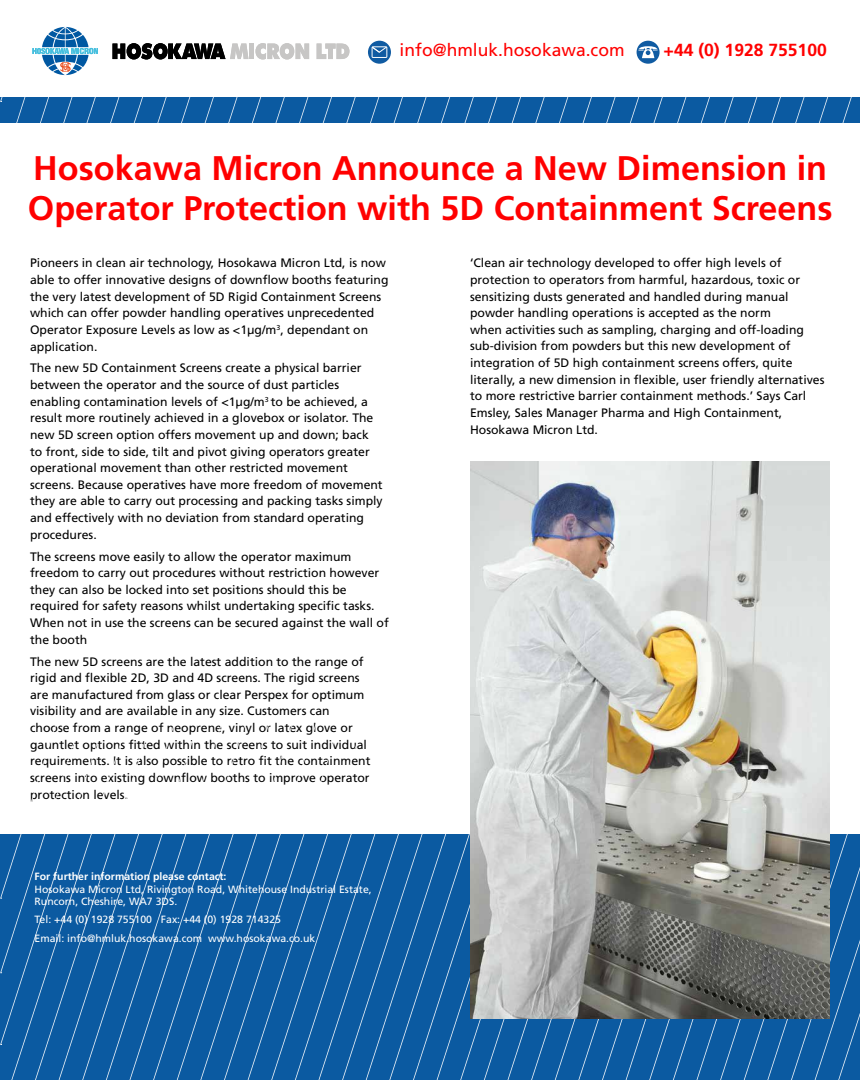
<style>
.page{position:relative;width:861px;height:1080px;background:#fff}
.page>*{position:absolute;margin:0;border:0;box-sizing:border-box;transform-origin:0 0}
.t1{font:700 34.12px/40.2px "Frutiger LT Std";color:#f00}
.t2{font:17.5px "Frutiger LT Std";color:#f00}
.t3{font:700 17.5px "Frutiger LT Std";color:#f00}
.t4{font:12.25px/16.6px "Frutiger LT Std";color:#000}
.t5{font:10.5px/12.2px "Frutiger LT Std";color:#fff}
.t6{font:700 10.5px "Frutiger LT Std";color:#fff}
</style>
<div class="page">
<svg style="left:105px;top:43px;width:24px;height:80px"></svg>
<svg style="left:129px;top:59px;width:24px;height:64px"></svg>
<svg style="left:153px;top:59px;width:23px;height:64px"></svg>
<svg style="left:176px;top:59px;width:24px;height:64px"></svg>
<svg style="left:200px;top:59px;width:23px;height:64px"></svg>
<svg style="left:223px;top:59px;width:24px;height:64px"></svg>
<svg style="left:247px;top:43px;width:24px;height:80px"></svg>
<svg style="left:271px;top:59px;width:23px;height:64px"></svg>
<svg style="left:294px;top:43px;width:24px;height:80px"></svg>
<svg style="left:318px;top:43px;width:24px;height:80px"></svg>
<svg style="left:342px;top:43px;width:23px;height:80px"></svg>
<svg style="left:365px;top:40px;width:24px;height:83px"></svg>
<svg style="left:389px;top:46px;width:23px;height:77px"></svg>
<svg style="left:412px;top:97px;width:24px;height:26px"></svg>
<svg style="left:436px;top:97px;width:24px;height:26px"></svg>
<svg style="left:460px;top:97px;width:23px;height:26px"></svg>
<svg style="left:483px;top:97px;width:24px;height:26px"></svg>
<svg style="left:507px;top:97px;width:24px;height:26px"></svg>
<svg style="left:531px;top:97px;width:23px;height:26px"></svg>
<svg style="left:554px;top:97px;width:24px;height:26px"></svg>
<svg style="left:578px;top:97px;width:23px;height:26px"></svg>
<svg style="left:601px;top:97px;width:24px;height:26px"></svg>
<svg style="left:625px;top:40px;width:24px;height:83px"></svg>
<svg style="left:649px;top:40px;width:23px;height:83px"></svg>
<svg style="left:672px;top:97px;width:24px;height:26px"></svg>
<svg style="left:696px;top:97px;width:24px;height:26px"></svg>
<svg style="left:720px;top:97px;width:23px;height:26px"></svg>
<svg style="left:743px;top:97px;width:22px;height:26px"></svg>
<svg style="left:765px;top:97px;width:95px;height:26px;background:#125fa3"></svg>
<svg style="left:113px;top:43px;width:135px;height:16px"></svg>
<div style="left:249px;top:44px;width:5px;height:15px;background:#c7c6c5"></div>
<svg style="left:256px;top:43px;width:53px;height:16px"></svg>
<svg style="left:317px;top:44px;width:32px;height:15px"></svg>
<svg style="left:0;top:26px;width:104px;height:97px"></svg>
<svg style="left:368px;top:41px;width:23px;height:23px"></svg>
<svg style="left:372px;top:46px;width:15px;height:12px"></svg>
<svg style="left:637px;top:41px;width:23px;height:23px"></svg>
<svg style="left:638px;top:46px;width:20px;height:12px"></svg>
<svg style="left:0;top:834px;width:11px;height:211px;background:#135fa4"></svg>
<svg style="left:11px;top:834px;width:23px;height:246px;background:#135fa4"></svg>
<svg style="left:34px;top:834px;width:24px;height:246px;background:#125fa4"></svg>
<svg style="left:58px;top:834px;width:24px;height:246px;background:#125fa4"></svg>
<svg style="left:82px;top:834px;width:23px;height:246px;background:#125fa4"></svg>
<svg style="left:105px;top:834px;width:24px;height:246px;background:#125fa3"></svg>
<svg style="left:129px;top:834px;width:24px;height:246px;background:#125fa3"></svg>
<svg style="left:153px;top:834px;width:23px;height:246px;background:#125fa4"></svg>
<svg style="left:176px;top:834px;width:24px;height:246px;background:#125fa3"></svg>
<svg style="left:200px;top:834px;width:23px;height:246px;background:#125fa4"></svg>
<svg style="left:223px;top:834px;width:24px;height:246px;background:#125fa3"></svg>
<svg style="left:247px;top:834px;width:24px;height:246px;background:#125fa3"></svg>
<svg style="left:271px;top:834px;width:23px;height:246px;background:#125fa4"></svg>
<svg style="left:294px;top:834px;width:24px;height:246px;background:#125fa3"></svg>
<svg style="left:318px;top:834px;width:24px;height:246px;background:#125fa3"></svg>
<svg style="left:342px;top:834px;width:23px;height:246px;background:#125fa4"></svg>
<svg style="left:365px;top:834px;width:24px;height:246px;background:#125fa3"></svg>
<svg style="left:389px;top:834px;width:23px;height:246px;background:#125fa4"></svg>
<svg style="left:412px;top:834px;width:24px;height:246px;background:#125fa3"></svg>
<svg style="left:436px;top:834px;width:24px;height:246px;background:#125fa3"></svg>
<svg style="left:460px;top:834px;width:23px;height:246px;background:#1460a4"></svg>
<svg style="left:483px;top:1018px;width:24px;height:62px"></svg>
<svg style="left:507px;top:1018px;width:24px;height:62px"></svg>
<svg style="left:531px;top:1018px;width:23px;height:62px"></svg>
<svg style="left:554px;top:1018px;width:24px;height:62px"></svg>
<svg style="left:578px;top:1018px;width:23px;height:62px"></svg>
<svg style="left:601px;top:1018px;width:24px;height:62px"></svg>
<svg style="left:625px;top:1018px;width:24px;height:62px"></svg>
<svg style="left:649px;top:1018px;width:23px;height:62px"></svg>
<svg style="left:672px;top:1018px;width:24px;height:62px"></svg>
<svg style="left:696px;top:1018px;width:24px;height:62px"></svg>
<svg style="left:720px;top:1018px;width:23px;height:62px"></svg>
<svg style="left:743px;top:1018px;width:22px;height:62px"></svg>
<svg style="left:765px;top:834px;width:95px;height:246px;background:#135fa3"></svg>
<img style="left:470px;top:461px;width:360px;height:557px">
<h2 class="t2" style="left:400px;top:40px;width:226px">info@hmluk.hosokawa.com</h2>
<h2 class="t3" style="left:664px;top:40px;width:165px">+44 (0) 1928 755100</h2>
<h1 class="t1" style="left:28px;top:148px;width:806px">Hosokawa Micron Announce a New Dimension in<br>Operator Protection with 5D Containment Screens</h1>
<p class="t4" style="left:30px;top:255px;width:360px">Pioneers in clean air technology, Hosokawa Micron Ltd, is now able to offer innovative designs of downflow booths featuring the very latest development of 5D Rigid Containment Screens which can offer powder handling operatives unprecedented Operator Exposure Levels as low as &lt;1µg/m<sup>3</sup>, dependant on application.</p>
<p class="t4" style="left:30px;top:360px;width:354px">The new 5D Containment Screens create a physical barrier between the operator and the source of dust particles enabling contamination levels of &lt;1µg/m<sup>3</sup> to be achieved, a result more routinely achieved in a glovebox or isolator. The new 5D screen option offers movement up and down; back to front, side to side, tilt and pivot giving operators greater operational movement than other restricted movement screens. Because operatives have more freedom of movement they are able to carry out processing and packing tasks simply and effectively with no deviation from standard operating procedures.</p>
<p class="t4" style="left:30px;top:548px;width:360px">The screens move easily to allow the operator maximum freedom to carry out procedures without restriction however they can also be locked into set positions should this be required for safety reasons whilst undertaking specific tasks.<br>When not in use the screens can be secured against the wall of the booth</p>
<p class="t4" style="left:30px;top:653px;width:342px">The new 5D screens are the latest addition to the range of rigid and flexible 2D, 3D and 4D screens. The rigid screens are manufactured from glass or clear Perspex for optimum visibility and are available in any size. Customers can choose from a range of neoprene, vinyl or latex glove or gauntlet options fitted within the screens to suit individual requirements. It is also possible to retro fit the containment screens into existing downflow booths to improve operator protection levels.</p>
<p class="t6" style="left:35px;top:870px;width:193px">For further information please contact:</p>
<p class="t5" style="left:35px;top:883px;width:339px">Hosokawa Micron Ltd, Rivington Road, Whitehouse Industrial Estate,<br>Runcorn, Cheshire, WA7 3DS.</p>
<p class="t5" style="left:35px;top:910px;width:282px;line-height:18.4px">Tel: +44 (0) 1928 755100 Fax: +44 (0) 1928 714325<br>Email: info@hmluk.hosokawa.com www.hosokawa.co.uk</p>
<p class="t4" style="left:470px;top:255px;width:356px">‘Clean air technology developed to offer high levels of protection to operators from harmful, hazardous, toxic or sensitizing dusts generated and handled during manual powder handling operations is accepted as the norm<br>when activities such as sampling, charging and off-loading sub-division from powders but this new development of integration of 5D high containment screens offers, quite literally, a new dimension in flexible, user friendly alternatives to more restrictive barrier containment methods.’ Says Carl Emsley, Sales Manager Pharma and High Containment, Hosokawa Micron Ltd.</p>
</div>
